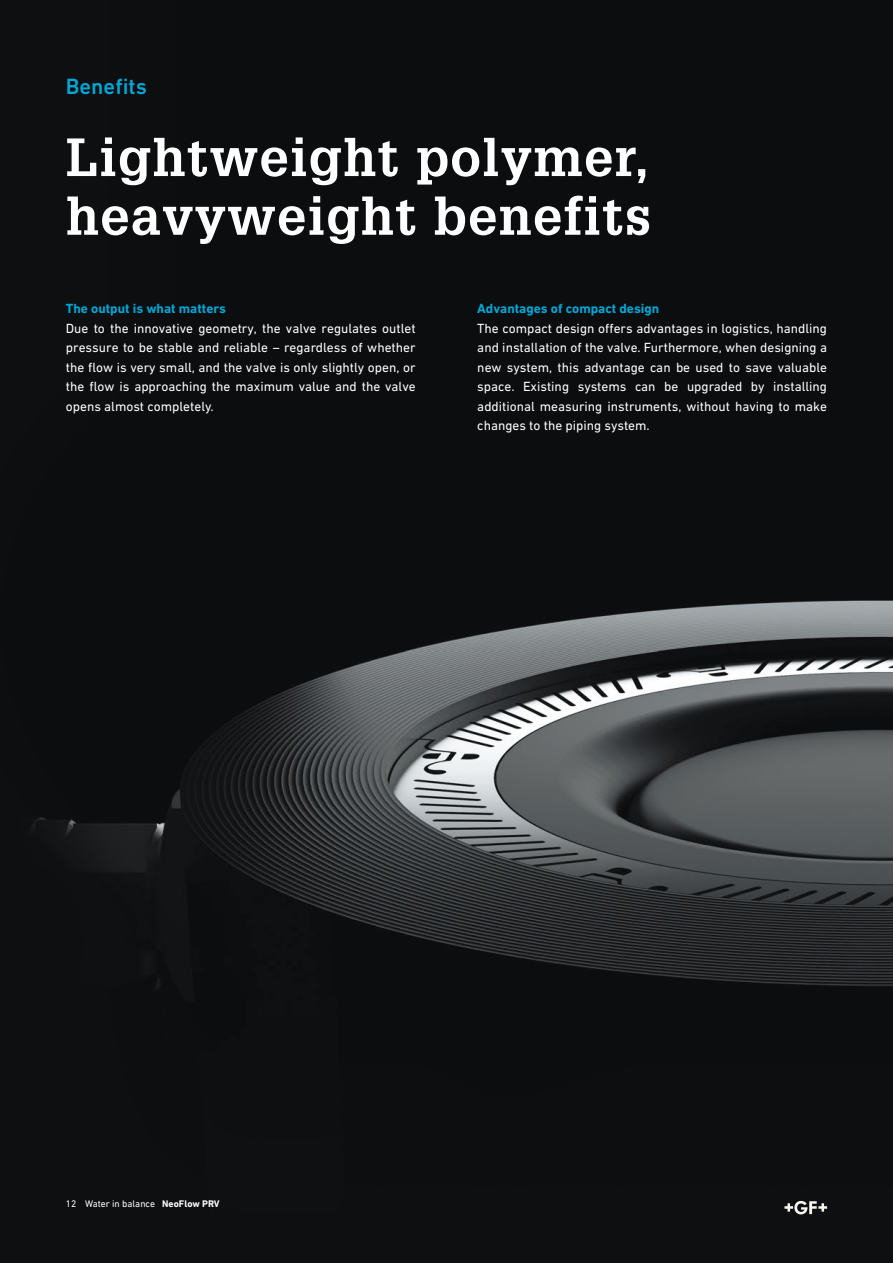
<style>
.page{position:relative;width:893px;height:1263px;background:#fff}
.page>*{position:absolute;margin:0;border:0;box-sizing:border-box;transform-origin:0 0}
.t1{font:700 52.5px/58.7px "Glypha LT Pro";letter-spacing:.025em;color:#fff}
.t2{font:500 22.5px "DIN Next W1 G";color:#00a6d5}
.t3{font:13.5px/19.5px "DIN Next W1 G";color:#fff;text-align:justify}
.t4{font:700 13.5px "DIN Next W1 G";color:#00a6d5}
.t5{font:9.75px "DIN Next W1 G";color:#fff}
.s1{font-weight:700}
</style>
<div class="page">
<img style="left:0;top:0;width:893px;height:1263px">
<svg style="left:784px;top:1201px;width:43px;height:13px"></svg>
<h2 class="t2" style="left:66px;top:73px;width:83px">Benefits</h2>
<h1 class="t1" style="left:66px;top:127px;width:587px">Lightweight polymer, heavyweight benefits</h1>
<p class="t4" style="left:66px;top:300px;width:161px">The output is what matters</p>
<p class="t3" style="left:66px;top:318px;width:351px">Due to the innovative geometry, the valve regulates outlet pressure to be stable and reliable – regardless of whether the flow is very small, and the valve is only slightly open, or the flow is approaching the maximum value and the valve opens almost completely.</p>
<p class="t4" style="left:477px;top:300px;width:183px">Advantages of compact design</p>
<p class="t3" style="left:477px;top:318px;width:351px">The compact design offers advantages in logistics, handling and installation of the valve. Furthermore, when designing a new system, this advantage can be used to save valuable space. Existing systems can be upgraded by installing additional measuring instruments, without having to make changes to the piping system.</p>
<p class="t5" style="left:66px;top:1197px;width:155px">12 Water in balance <span class="s1">NeoFlow PRV</span></p>
</div>
